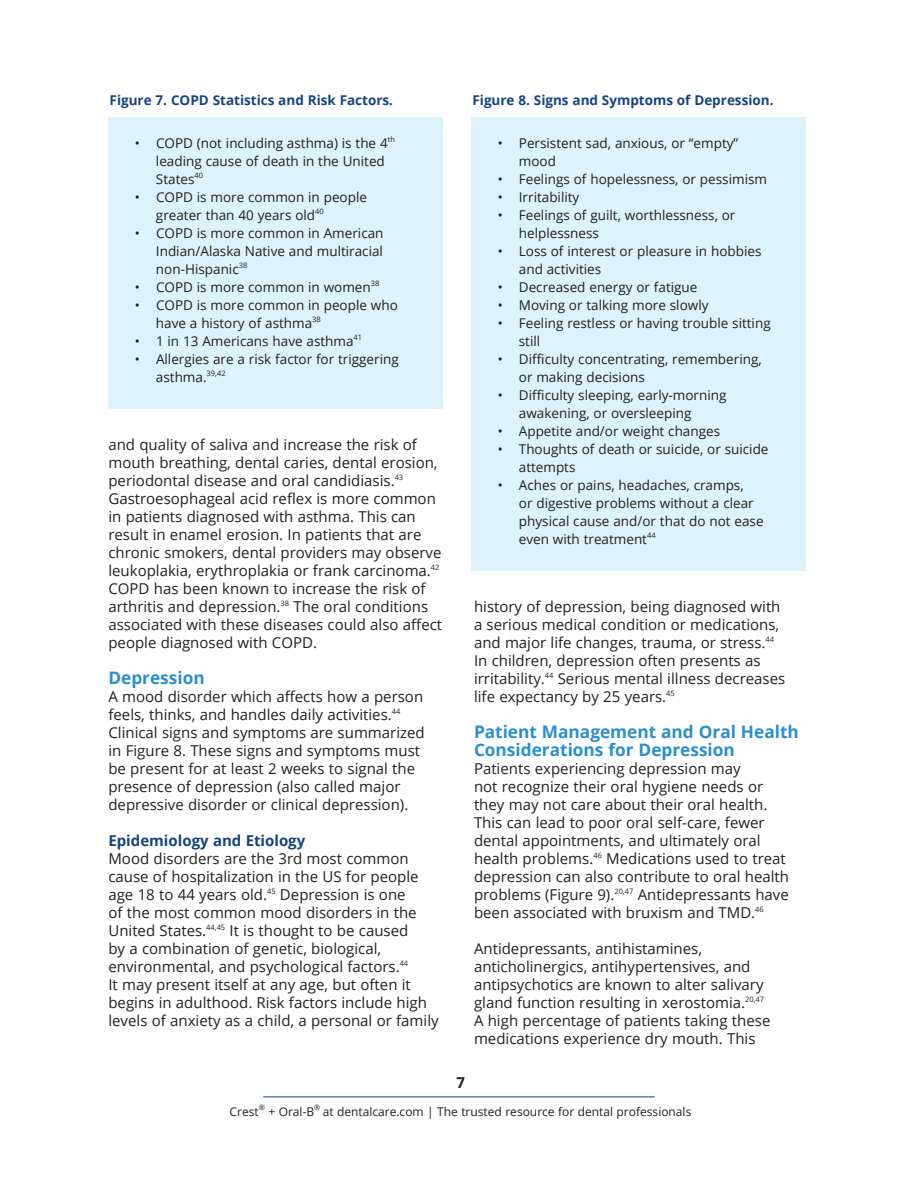
<style>
.page{position:relative;width:918px;height:1188px;background:#fff}
.page>*{position:absolute;margin:0;border:0;box-sizing:border-box;transform-origin:0 0}
.Main_Body{font:700 17.25px/18px "Open Sans";color:#298fce}
.Main_Body-2{font:15px/18px "Open Sans";color:#231f20}
.Main_Body-3{font:700 15px "Open Sans";color:#164481}
.t1{font:700 15px "Open Sans";color:#231f20}
.bullets{font:13.5px/18px "Open Sans";color:#231f20}
.Figure{font:700 13.5px "Open Sans";color:#164481}
.t2{font:12px "Open Sans";color:#231f20}
.t3{font:7.5px "Open Sans";color:#231f20}
</style>
<div class="page">
<hr style="left:263px;top:1096px;width:392px;height:1px;background:#164481">
<div style="left:108px;top:118px;width:334px;height:291px;background:#dcf2fc"></div>
<div style="left:471px;top:118px;width:334px;height:453px;background:#dcf2fc"></div>
<p class="Figure" style="left:110px;top:90px;width:285px">Figure 7. COPD Statistics and Risk Factors.</p>
<p class="Figure" style="left:472px;top:90px;width:303px">Figure 8. Signs and Symptoms of Depression.</p>
<p class="bullets" style="left:156px;top:134px;width:241px;text-indent:-21px">• COPD (not including asthma) is the 4<sup>th </sup>leading cause of death in the United<br>States<sup>40</sup></p>
<p class="bullets" style="left:156px;top:188px;width:213px;text-indent:-21px">• COPD is more common in people greater than 40 years old<sup>40</sup></p>
<p class="bullets" style="left:156px;top:224px;width:229px;text-align:justify;text-indent:-21px">• COPD is more common in American Indian/Alaska Native and multiracial non-Hispanic<sup>38</sup></p>
<p class="bullets" style="left:135px;top:278px;width:246px">• COPD is more common in women<sup>38</sup></p>
<p class="bullets" style="left:156px;top:296px;width:243px;text-indent:-21px">• COPD is more common in people who have a history of asthma<sup>38</sup></p>
<p class="bullets" style="left:135px;top:332px;width:229px">• 1 in 13 Americans have asthma<sup>41</sup></p>
<p class="bullets" style="left:156px;top:350px;width:244px;text-indent:-21px">• Allergies are a risk factor for triggering asthma.<sup>39,42</sup></p>
<p class="Main_Body-2" style="left:108px;top:435px;width:335px">and quality of saliva and increase the risk of mouth breathing, dental caries, dental erosion, periodontal disease and oral candidiasis.<sup>43<br></sup>Gastroesophageal acid reflex is more common in patients diagnosed with asthma. This can result in enamel erosion. In patients that are chronic smokers, dental providers may observe leukoplakia, erythroplakia or frank carcinoma.<sup>42<br></sup>COPD has been known to increase the risk of arthritis and depression.<sup>38</sup> The oral conditions associated with these diseases could also affect people diagnosed with COPD.</p>
<p class="Main_Body" style="left:108px;top:668px;width:98px">Depression</p>
<p class="Main_Body-2" style="left:108px;top:687px;width:318px">A mood disorder which affects how a person feels, thinks, and handles daily activities.<sup>44<br></sup>Clinical signs and symptoms are summarized in Figure 8. These signs and symptoms must be present for at least 2 weeks to signal the presence of depression (also called major depressive disorder or clinical depression).</p>
<p class="Main_Body-3" style="left:108px;top:830px;width:198px">Epidemiology and Etiology</p>
<p class="Main_Body-2" style="left:108px;top:849px;width:332px">Mood disorders are the 3rd most common cause of hospitalization in the US for people age 18 to 44 years old.<sup>45</sup> Depression is one<br>of the most common mood disorders in the United States.<sup>44,45</sup> It is thought to be caused<br>by a combination of genetic, biological, environmental, and psychological factors.<sup>44<br></sup>It may present itself at any age, but often it begins in adulthood. Risk factors include high levels of anxiety as a child, a personal or family</p>
<p class="bullets" style="left:519px;top:134px;width:221px;text-indent:-21px">• Persistent sad, anxious, or “empty” mood</p>
<p class="bullets" style="left:498px;top:170px;width:271px">• Feelings of hopelessness, or pessimism</p>
<p class="bullets" style="left:498px;top:188px;width:83px">• Irritability</p>
<p class="bullets" style="left:519px;top:206px;width:218px;text-indent:-21px">• Feelings of guilt, worthlessness, or helplessness</p>
<p class="bullets" style="left:519px;top:242px;width:244px;text-indent:-21px">• Loss of interest or pleasure in hobbies and activities</p>
<p class="bullets" style="left:498px;top:278px;width:201px">• Decreased energy or fatigue</p>
<p class="bullets" style="left:498px;top:296px;width:212px">• Moving or talking more slowly</p>
<p class="bullets" style="left:519px;top:314px;width:253px;text-indent:-21px">• Feeling restless or having trouble sitting still</p>
<p class="bullets" style="left:519px;top:350px;width:244px;text-indent:-21px">• Difficulty concentrating, remembering, or making decisions</p>
<p class="bullets" style="left:519px;top:386px;width:209px;text-indent:-21px">• Difficulty sleeping, early-morning awakening, or oversleeping</p>
<p class="bullets" style="left:498px;top:422px;width:224px">• Appetite and/or weight changes</p>
<p class="bullets" style="left:519px;top:440px;width:251px;text-indent:-21px">• Thoughts of death or suicide, or suicide attempts</p>
<p class="bullets" style="left:519px;top:476px;width:246px;text-indent:-21px">• Aches or pains, headaches, cramps,<br>or digestive problems without a clear physical cause and/or that do not ease even with treatment<sup>44</sup></p>
<p class="Main_Body-2" style="left:474px;top:597px;width:313px">history of depression, being diagnosed with a serious medical condition or medications, and major life changes, trauma, or stress.<sup>44<br></sup>In children, depression often presents as irritability.<sup>44</sup> Serious mental illness decreases life expectancy by 25 years.<sup>45</sup></p>
<p class="Main_Body" style="left:474px;top:722px;width:326px">Patient Management and Oral Health<br>Considerations for Depression</p>
<p class="Main_Body-2" style="left:474px;top:759px;width:317px">Patients experiencing depression may<br>not recognize their oral hygiene needs or they may not care about their oral health.<br>This can lead to poor oral self-care, fewer dental appointments, and ultimately oral health problems.<sup>46</sup> Medications used to treat depression can also contribute to oral health problems (Figure 9).<sup>20,47</sup> Antidepressants have been associated with bruxism and TMD.<sup>46</sup></p>
<p class="Main_Body-2" style="left:474px;top:939px;width:298px">Antidepressants, antihistamines, anticholinergics, antihypertensives, and antipsychotics are known to alter salivary gland function resulting in xerostomia.<sup>20,47<br></sup>A high percentage of patients taking these medications experience dry mouth. This</p>
<p class="t1" style="left:456px;top:1072px;width:10px">7</p>
<p class="t2" style="left:230px;top:1103px;width:31px">Crest</p>
<p class="t3" style="left:259px;top:1102px;width:8px">®</p>
<p class="t2" style="left:268px;top:1103px;width:47px">+ Oral-B</p>
<p class="t3" style="left:314px;top:1102px;width:8px">®</p>
<p class="t2" style="left:323px;top:1103px;width:370px">at dentalcare.com | The trusted resource for dental professionals</p>
</div>
